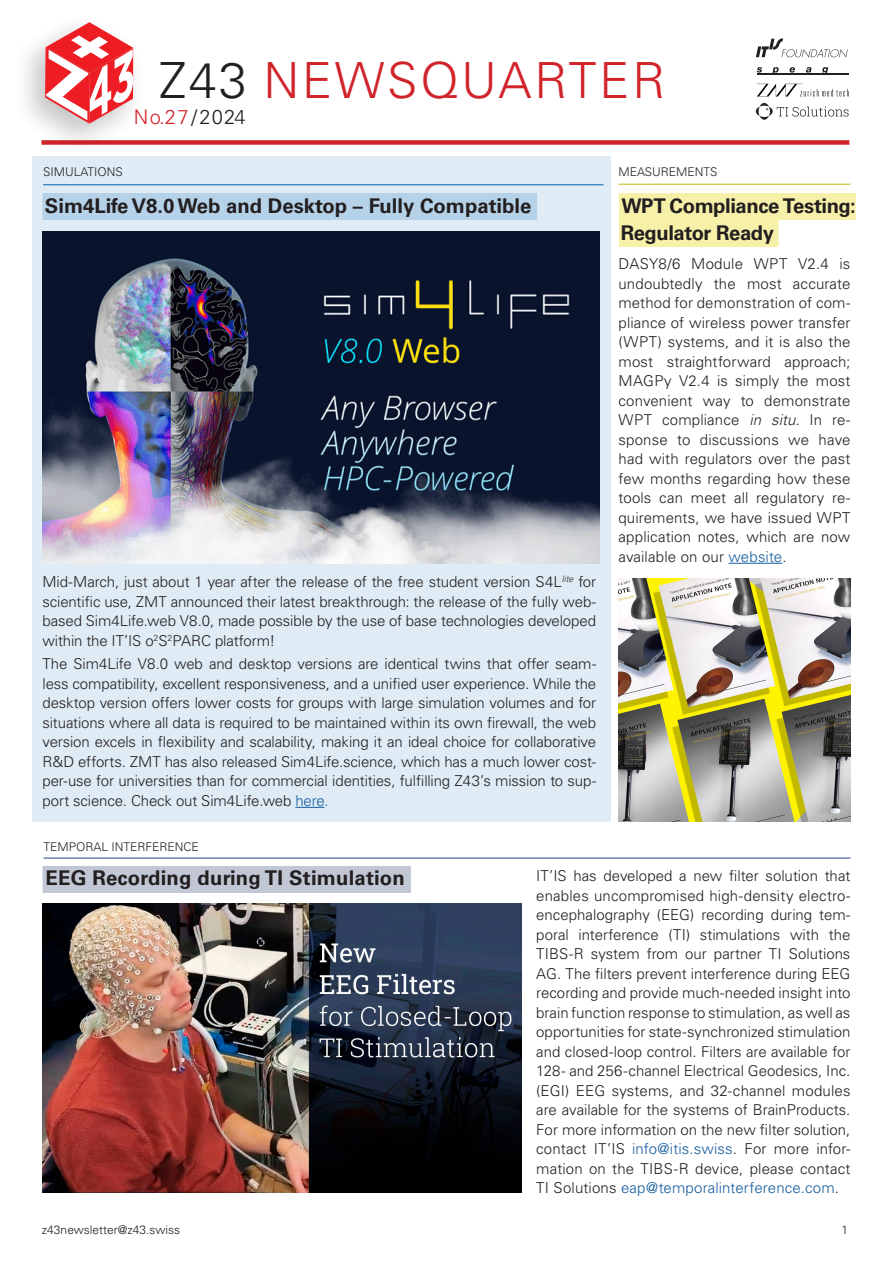
<style>
.page{position:relative;width:893px;height:1263px;background:#fff}
.page>*{position:absolute;margin:0;border:0;box-sizing:border-box;transform-origin:0 0}
.t1{font:300 49.8px "Univers LT Pro 45";letter-spacing:.05em;color:#d1232a}
.highlight_blau{font:700 20.25px/27px "Univers LT Pro 65";letter-spacing:-.01em;color:#231f20}
.highlight_TISAG_blau{font:700 20.25px "Univers LT Pro 65";letter-spacing:.01em;color:#231f20}
.t2{font:300 20.1px "Univers LT Pro 45";letter-spacing:.05em;color:#d1232a}
.t3{font:300 15px/19.5px "Univers LT Pro 45";color:#231f20;text-align:justify}
.t4{font:300 12px "Univers LT Pro 45";color:#231f20}
.s1{color:#231f20}
.s2{color:#175d9e}
.s3{font-style:italic}
</style>
<div class="page">
<div style="left:32px;top:156px;width:578px;height:666px;background:#dfecf5"></div>
<div style="left:41px;top:140px;width:808px;height:5px;background:#d1232a"></div>
<svg style="left:295px;top:807px;width:29px;height:1px"></svg>
<img style="left:43px;top:232px;width:557px;height:331px">
<div style="left:43px;top:193px;width:494px;height:27px;background:#b5d2e9"></div>
<hr style="left:43px;top:184px;width:561px;height:1px;background:#0068a5">
<div style="left:43px;top:866px;width:368px;height:27px;background:#c2c7d5"></div>
<hr style="left:44px;top:858px;width:806px;height:1px;background:#253f8e">
<img style="left:43px;top:903px;width:478px;height:289px">
<hr style="left:728px;top:563px;width:54px;height:1px;background:#175d9e">
<div style="left:619px;top:193px;width:237px;height:27px;background:#f7f0a8"></div>
<div style="left:619px;top:220px;width:160px;height:27px;background:#f7f0a8"></div>
<hr style="left:618px;top:184px;width:232px;height:1px;background:#c5b801">
<img style="left:619px;top:578px;width:231px;height:243px">
<div style="left:12px;top:12px;width:134px;height:144px;background:#231f20;opacity:.24"></div>
<svg style="left:45px;top:22px;width:88px;height:102px"></svg>
<svg style="left:757px;top:84px;width:92px;height:13px"></svg>
<svg style="left:756px;top:103px;width:93px;height:17px"></svg>
<hr style="left:757px;top:73px;width:92px;height:2px;background:#231f20">
<svg style="left:757px;top:67px;width:5px;height:6px"></svg>
<svg style="left:772px;top:67px;width:7px;height:6px"></svg>
<svg style="left:789px;top:67px;width:6px;height:6px"></svg>
<svg style="left:806px;top:67px;width:5px;height:6px"></svg>
<svg style="left:822px;top:67px;width:6px;height:6px"></svg>
<svg style="left:756px;top:38px;width:92px;height:19px"></svg>
<p class="t1" style="left:159px;top:50px;width:508px"><span class="s1">Z43</span> NEWSQUARTER</p>
<p class="t2" style="left:134px;top:105px;width:113px">No.27<span class="s1">/2024</span></p>
<p class="t4" style="left:43px;top:164px;width:81px">SIMULATIONS</p>
<p class="t4" style="left:618px;top:164px;width:101px">MEASUREMENTS</p>
<p class="highlight_blau" style="left:45px;top:192px;width:488px">Sim4Life V8.0 Web and Desktop – Fully Compatible</p>
<p class="t3" style="left:43px;top:572px;width:555px">Mid-March, just about 1 year after the release of the free student version S4L<sup>lite</sup> for scientific use, ZMT announced their latest breakthrough: the release of the fully web&shy;based Sim4Life.web V8.0, made possible by the use of base technologies developed within the IT’IS o<sup>2</sup>S<sup>2</sup>PARC platform!</p>
<p class="t3" style="left:43px;top:654px;width:555px">The Sim4Life V8.0 web and desktop versions are identical twins that offer seam&shy;less compatibility, excellent responsiveness, and a unified user experience. While the desktop version offers lower costs for groups with large simulation volumes and for situations where all data is required to be maintained within its own firewall, the web version excels in flexibility and scalability, making it an ideal choice for collaborative R&amp;D efforts. ZMT has also released Sim4Life.science, which has a much lower cost&shy;per-use for universities than for commercial identities, fulfilling Z43’s mission to sup&shy;port science. Check out Sim4Life.web <span class="s2">here.</span></p>
<p class="t4" style="left:44px;top:839px;width:157px">TEMPORAL INTERFERENCE</p>
<p class="highlight_blau" style="left:621px;top:192px;width:237px">WPT Compliance Testing:<br>Regulator Ready</p>
<p class="t3" style="left:618px;top:254px;width:233px">DASY8/6 Module WPT V2.4 is undoubtedly the most accurate method for demonstration of com&shy;pliance of wireless power transfer (WPT) systems, and it is also the most straightforward approach; MAGPy V2.4 is simply the most convenient way to demonstrate WPT compliance <span class="s3">in situ.</span> In re&shy;sponse to discussions we have had with regulators over the past few months regarding how these tools can meet all regulatory re&shy;quirements, we have issued WPT application notes, which are now available on our <span class="s2">website</span>.</p>
<p class="highlight_TISAG_blau" style="left:46px;top:866px;width:361px">EEG Recording during TI Stimulation</p>
<p class="t3" style="left:536px;top:866px;width:316px">IT’IS has developed a new filter solution that enables uncompromised high-density electro&shy;encephalography (EEG) recording during tem&shy;poral interference (TI) stimulations with the TIBS-R system from our partner TI Solutions AG. The filters prevent interference during EEG recording and provide much-needed insight into brain function response to stimulation, as well as opportunities for state-synchronized stimulation and closed-loop control. Filters are available for 128- and 256-channel Electrical Geodesics, Inc. (EGI) EEG systems, and 32-channel modules are available for the systems of BrainProducts.<br>For more information on the new filter solution, contact IT’IS <span class="s2">info@itis.swiss</span>. For more infor&shy;mation on the TIBS-R device, please contact TI Solutions <span class="s2">eap@temporalinterference.com</span>.</p>
<p class="t4" style="left:42px;top:1223px;width:140px">z43newsletter@z43.swiss</p>
<p class="t4" style="left:841px;top:1223px;width:8px">1</p>
</div>
